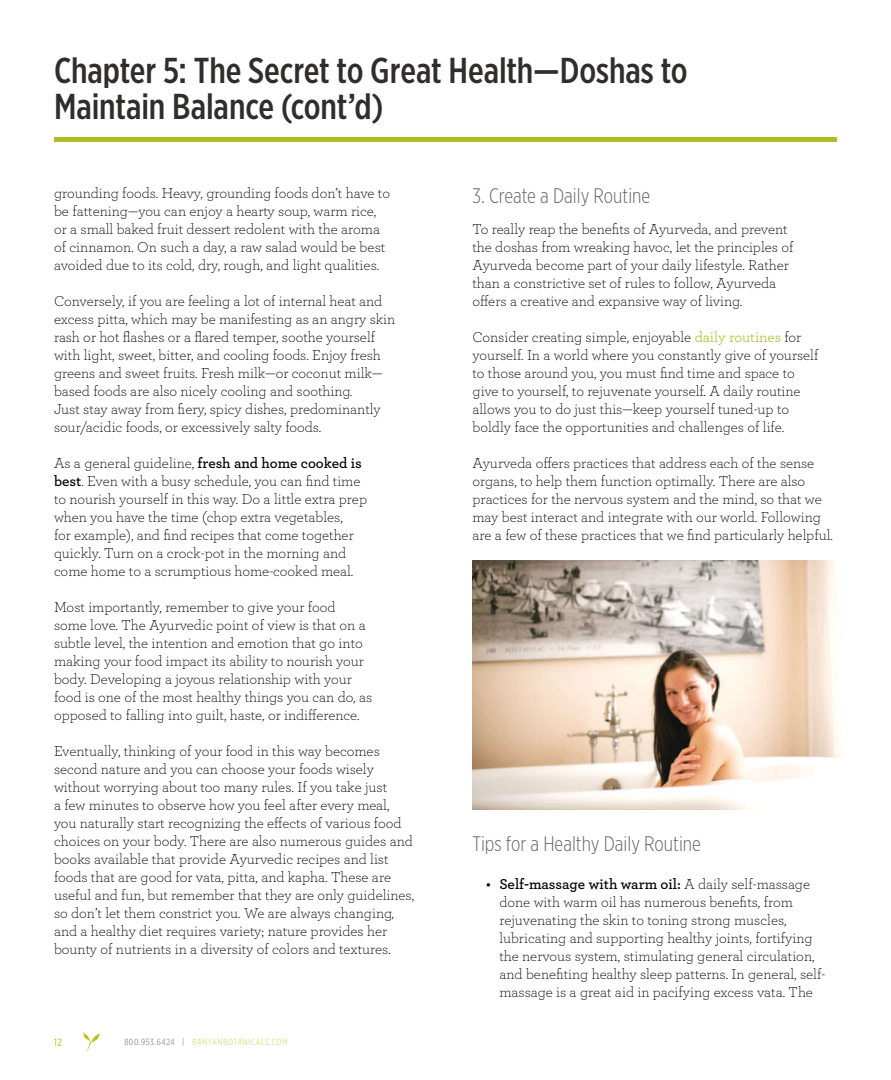
<style>
.page{position:relative;width:891px;height:1080px;background:#fff}
.page>*{position:absolute;margin:0;border:0;box-sizing:border-box;transform-origin:0 0}
.t1{font:500 36px/36px "Gotham X Narrow";letter-spacing:-.005em;color:#302d2d}
.t2{font:300 21px "Gotham X Narrow";color:#696767}
.t3{font:300 15px/18px "Archer";color:#000}
.t4{font:10.5px "Gotham X Narrow";color:#b8bf0d}
.t5{font:9px "Gotham X Narrow";letter-spacing:.06em;color:#dcdf86}
.s1{font-weight:600}
.s2{color:#939598}
.s3{font-weight:400;color:#afbc22}
</style>
<div class="page">
<svg style="left:83px;top:1032px;width:17px;height:19px"></svg>
<hr style="left:54px;top:137px;width:783px;height:4px;background:#afbc22">
<img style="left:472px;top:561px;width:370px;height:249px">
<h1 class="t1" style="left:54px;top:54px;width:635px">Chapter 5: The Secret to Great Health—Doshas to<br>Maintain Balance (cont’d)</h1>
<p class="t3" style="left:54px;top:185px;width:338px">grounding foods. Heavy, grounding foods don’t have to be fattening—you can enjoy a hearty soup, warm rice, or a small baked fruit dessert redolent with the aroma of cinnamon. On such a day, a raw salad would be best avoided due to its cold, dry, rough, and light qualities.</p>
<p class="t3" style="left:54px;top:293px;width:343px">Conversely, if you are feeling a lot of internal heat and excess pitta, which may be manifesting as an angry skin rash or hot flashes or a flared temper, soothe yourself with light, sweet, bitter, and cooling foods. Enjoy fresh greens and sweet fruits. Fresh milk—or coconut milk— based foods are also nicely cooling and soothing.<br>Just stay away from fiery, spicy dishes, predominantly sour/acidic foods, or excessively salty foods.</p>
<p class="t3" style="left:54px;top:455px;width:315px">As a general guideline, <span class="s1">fresh and home cooked is best</span>. Even with a busy schedule, you can find time to nourish yourself in this way. Do a little extra prep when you have the time (chop extra vegetables,<br>for example), and find recipes that come together quickly. Turn on a crock-pot in the morning and come home to a scrumptious home-cooked meal.</p>
<p class="t3" style="left:54px;top:599px;width:320px">Most importantly, remember to give your food some love. The Ayurvedic point of view is that on a subtle level, the intention and emotion that go into making your food impact its ability to nourish your body. Developing a joyous relationship with your food is one of the most healthy things you can do, as opposed to falling into guilt, haste, or indifference.</p>
<p class="t3" style="left:54px;top:743px;width:362px">Eventually, thinking of your food in this way becomes second nature and you can choose your foods wisely without worrying about too many rules. If you take just<br>a few minutes to observe how you feel after every meal, you naturally start recognizing the effects of various food choices on your body. There are also numerous guides and books available that provide Ayurvedic recipes and list foods that are good for vata, pitta, and kapha. These are useful and fun, but remember that they are only guidelines, so don’t let them constrict you. We are always changing, and a healthy diet requires variety; nature provides her bounty of nutrients in a diversity of colors and textures.</p>
<p class="t4" style="left:54px;top:1037px;width:9px">12</p>
<p class="t5" style="left:124px;top:1038px;width:165px"><span class="s2">800.953.6424 |</span> BANYANBOTANICALS.COM</p>
<h2 class="t2" style="left:472px;top:186px;width:179px">3. Create a Daily Routine</h2>
<p class="t3" style="left:472px;top:221px;width:322px">To really reap the benefits of Ayurveda, and prevent the doshas from wreaking havoc, let the principles of Ayurveda become part of your daily lifestyle. Rather than a constrictive set of rules to follow, Ayurveda offers a creative and expansive way of living.</p>
<p class="t3" style="left:472px;top:329px;width:347px">Consider creating simple, enjoyable <span class="s3">daily routines</span> for yourself. In a world where you constantly give of yourself to those around you, you must find time and space to give to yourself, to rejuvenate yourself. A daily routine allows you to do just this—keep yourself tuned-up to boldly face the opportunities and challenges of life.</p>
<p class="t3" style="left:472px;top:455px;width:362px">Ayurveda offers practices that address each of the sense organs, to help them function optimally. There are also practices for the nervous system and the mind, so that we may best interact and integrate with our world. Following are a few of these practices that we find particularly helpful.</p>
<h2 class="t2" style="left:472px;top:834px;width:230px">Tips for a Healthy Daily Routine</h2>
<p class="t3" style="left:500px;top:875px;width:327px;text-indent:-14px"><span class="s1">• Self-massage with warm oil:</span> A daily self-massage done with warm oil has numerous benefits, from rejuvenating the skin to toning strong muscles, lubricating and supporting healthy joints, fortifying the nervous system, stimulating general circulation, and benefiting healthy sleep patterns. In general, self&shy;massage is a great aid in pacifying excess vata. The</p>
</div>
